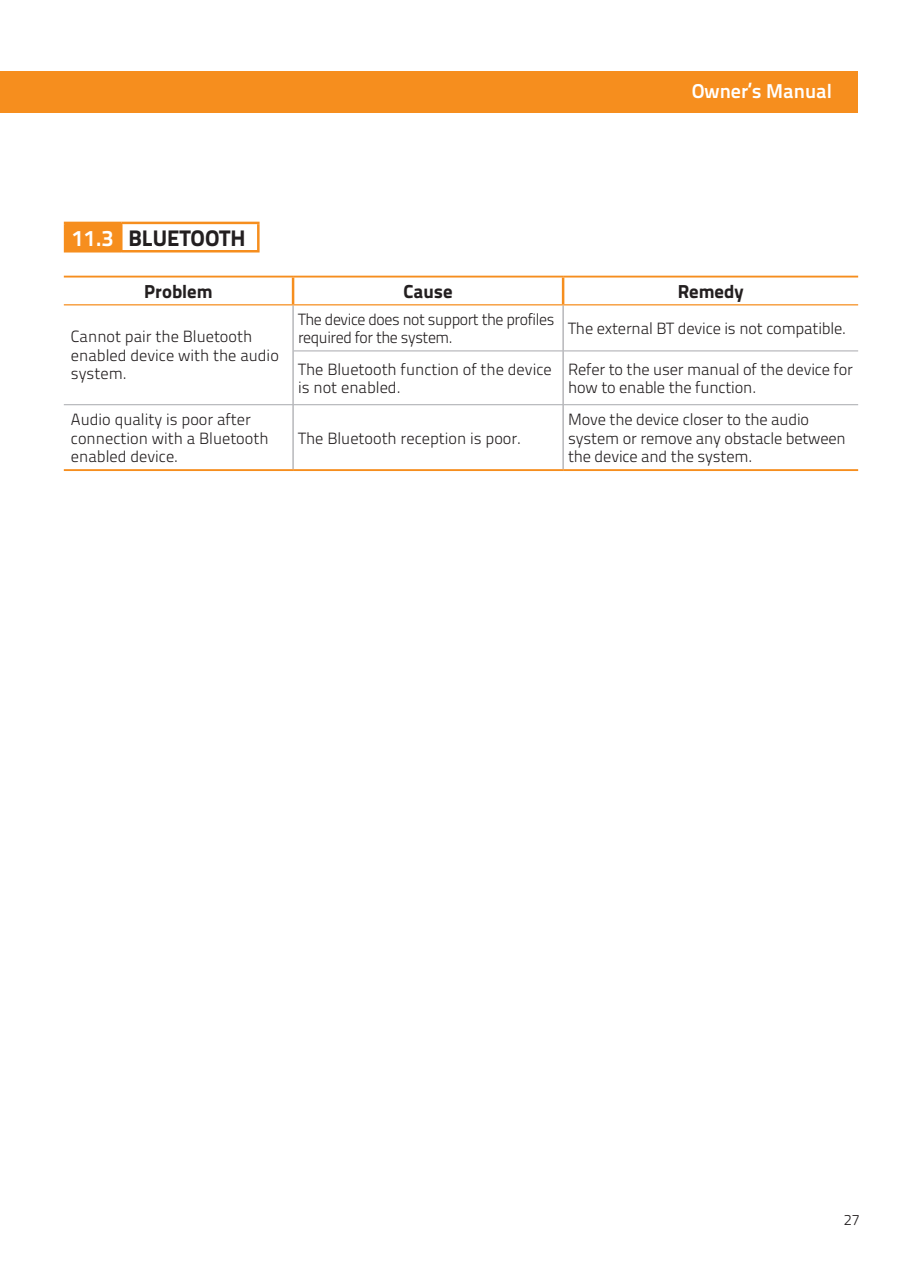
<style>
.page{position:relative;width:922px;height:1276px;background:#fff}
.page>*{position:absolute;margin:0;border:0;box-sizing:border-box;transform-origin:0 0}
.t1{font:22.5px "Titillium Text 25 L 999 wt";color:#231f20}
.t2{font:22.5px "Titillium Text 25 L 800 wt";color:#fff}
.t3{font:20px "Titillium Text 25 L 800 wt";color:#fff}
.t4{font:18.75px "Titillium Text 25 L 999 wt";color:#231f20}
.t5{font:16.25px/18.5px "Titillium Text 25 L 250 wt";letter-spacing:-.01em;color:#231f20}
.t6{font:15px "Titillium Text 25 L 250 wt";color:#231f20}
</style>
<div class="page">
<div style="left:0;top:71px;width:857px;height:42px;background:#f68e1e"></div>
<hr style="left:292px;top:277px;width:2px;height:27px;background:#f68e1e">
<hr style="left:561px;top:277px;width:3px;height:27px;background:#f68e1e">
<hr style="left:292px;top:305px;width:1px;height:46px;background:#a8a9ad">
<hr style="left:562px;top:305px;width:1px;height:45px;background:#a8a9ad">
<hr style="left:293px;top:350px;width:270px;height:1px;background:#a8a9ad">
<hr style="left:563px;top:350px;width:294px;height:1px;background:#a8a9ad">
<hr style="left:292px;top:351px;width:1px;height:53px;background:#a8a9ad">
<hr style="left:562px;top:351px;width:1px;height:53px;background:#a8a9ad">
<hr style="left:64px;top:404px;width:229px;height:1px;background:#a8a9ad">
<hr style="left:293px;top:404px;width:270px;height:1px;background:#a8a9ad">
<hr style="left:563px;top:404px;width:294px;height:1px;background:#a8a9ad">
<hr style="left:292px;top:405px;width:1px;height:64px;background:#a8a9ad">
<hr style="left:562px;top:405px;width:1px;height:64px;background:#a8a9ad">
<hr style="left:64px;top:469px;width:229px;height:2px;background:#f68e1e">
<hr style="left:293px;top:469px;width:270px;height:2px;background:#f68e1e">
<hr style="left:563px;top:469px;width:294px;height:2px;background:#f68e1e">
<hr style="left:64px;top:304px;width:229px;height:1px;background:#f68e1e">
<hr style="left:293px;top:304px;width:270px;height:1px;background:#f68e1e">
<hr style="left:563px;top:304px;width:294px;height:1px;background:#f68e1e">
<hr style="left:64px;top:276px;width:229px;height:1px;background:#f68e1e">
<hr style="left:293px;top:276px;width:270px;height:1px;background:#f68e1e">
<hr style="left:563px;top:276px;width:294px;height:1px;background:#f68e1e">
<div style="left:65px;top:223px;width:56px;height:28px;background:#f68e1e"></div>
<hr style="left:64px;top:224px;width:2px;height:26px;background:#f68e1e">
<hr style="left:64px;top:222px;width:57px;height:2px;background:#f68e1e">
<hr style="left:64px;top:250px;width:57px;height:2px;background:#f68e1e">
<hr style="left:120px;top:224px;width:2px;height:26px;background:#f68e1e">
<hr style="left:121px;top:222px;width:138px;height:2px;background:#f68e1e">
<hr style="left:257px;top:224px;width:2px;height:26px;background:#f68e1e">
<hr style="left:121px;top:250px;width:138px;height:2px;background:#f68e1e">
<p class="t2" style="left:72px;top:220px;width:43px">11.3</p>
<p class="t1" style="left:128px;top:220px;width:119px">BLUETOOTH</p>
<p class="t3" style="left:691px;top:76px;width:142px">Owner’s Manual</p>
<p class="t4" style="left:144px;top:276px;width:70px">Problem</p>
<p class="t4" style="left:403px;top:276px;width:51px">Cause</p>
<p class="t4" style="left:677px;top:276px;width:67px">Remedy</p>
<p class="t5" style="left:71px;top:326px;width:209px">Cannot pair the Bluetooth enabled device with the audio system.</p>
<p class="t5" style="left:298px;top:309px;width:258px">The device does not support the profiles required for the system.</p>
<p class="t5" style="left:568px;top:318px;width:280px">The external BT device is not compatible.</p>
<p class="t5" style="left:298px;top:359px;width:255px">The Bluetooth function of the device is not enabled.</p>
<p class="t5" style="left:568px;top:359px;width:286px">Refer to the user manual of the device for how to enable the function.</p>
<p class="t5" style="left:71px;top:409px;width:199px">Audio quality is poor after connection with a Bluetooth enabled device.</p>
<p class="t5" style="left:298px;top:428px;width:225px">The Bluetooth reception is poor.</p>
<p class="t5" style="left:568px;top:409px;width:279px">Move the device closer to the audio system or remove any obstacle between the device and the system.</p>
<p class="t6" style="left:843px;top:1208px;width:18px">27</p>
</div>
